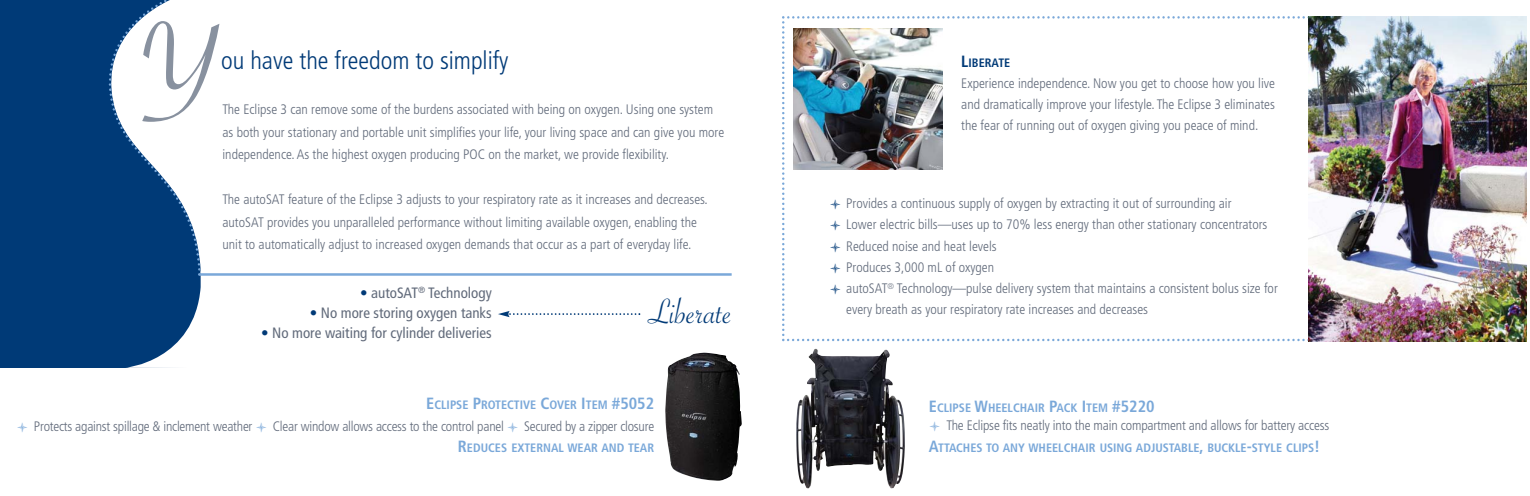
<style>
.page{position:relative;width:1530px;height:496px;background:#fff}
.page>*{position:absolute;margin:0;border:0;box-sizing:border-box;transform-origin:0 0}
.t1{font:150px "Savoye Let Plain";color:#88919f}
.t2{font:37.5px "Savoye Let Plain";color:#003a77}
.t3{font:300 condensed 25px "Frutiger";color:#003a77}
.t4{font:condensed 15px "Frutiger";color:#626b7b}
.t5{font:300 condensed 13.75px/21.2px "Frutiger";color:#626b7b}
.t6{font:700 condensed 12.25px "Frutiger";color:#7aa8d9}
.t7{font:700 condensed 12.25px "Frutiger";color:#003a77}
.s1{color:#003a77}
.s2{font-size:16.25px}
</style>
<div class="page">
<div style="left:0;top:0;width:212px;height:367px;background:#003a77"></div>
<svg style="left:106px;top:0;width:106px;height:368px"></svg>
<svg style="left:498px;top:311px;width:142px;height:6px"></svg>
<hr style="left:199px;top:273px;width:532px;height:3px;background:#7aa8d9">
<img style="left:665px;top:352px;width:76px;height:129px">
<img style="left:812px;top:349px;width:92px;height:139px">
<img style="left:782px;top:16px;width:742px;height:325px">
<p class="t1" style="left:139px;top:-20px;width:78px">Y</p>
<p class="t3" style="left:221px;top:50px;width:289px">ou have the freedom to simplify</p>
<p class="t5" style="left:222px;top:99px;width:503px;line-height:22.5px">The Eclipse 3 can remove some of the burdens associated with being on oxygen. Using one system as both your stationary and portable unit simplifies your life, your living space and can give you more independence. As the highest oxygen producing POC on the market, we provide flexibility.</p>
<p class="t5" style="left:222px;top:189px;width:487px;line-height:22.5px">The autoSAT feature of the Eclipse 3 adjusts to your respiratory rate as it increases and decreases. autoSAT provides you unparalleled performance without limiting available oxygen, enabling the unit to automatically adjust to increased oxygen demands that occur as a part of everyday life.</p>
<p class="t4" style="left:360px;top:287px;width:133px"><span class="s1">•</span> autoSAT<sup>®</sup> Technology</p>
<p class="t4" style="left:310px;top:307px;width:183px"><span class="s1">•</span> No more storing oxygen tanks</p>
<p class="t4" style="left:261px;top:327px;width:232px"><span class="s1">•</span> No more waiting for cylinder deliveries</p>
<p class="t2" style="left:648px;top:288px;width:86px">Liberate</p>
<p class="t6" style="left:426px;top:400px;width:229px"><span class="s2">E</span>CLIPSE <span class="s2">P</span>ROTECTIVE <span class="s2">C</span>OVER <span class="s2">I</span>TEM <span class="s2">#5052</span></p>
<p class="t5" style="left:34px;top:416px;width:220px">Protects against spillage &amp; inclement weather</p>
<p class="t5" style="left:273px;top:416px;width:233px">Clear window allows access to the control panel</p>
<p class="t5" style="left:524px;top:416px;width:131px">Secured by a zipper closure</p>
<p class="t6" style="left:458px;top:443px;width:198px"><span class="s2">R</span>EDUCES EXTERNAL WEAR AND TEAR</p>
<p class="t7" style="left:961px;top:57px;width:50px"><span class="s2">L</span>IBERATE</p>
<p class="t5" style="left:961px;top:74px;width:315px;text-align:justify">Experience independence. Now you get to choose how you live and dramatically improve your lifestyle. The Eclipse 3 eliminates the fear of running out of oxygen giving you peace of mind.</p>
<p class="t5" style="left:846px;top:194px;width:433px">Provides a continuous supply of oxygen by extracting it out of surrounding air<br>Lower electric bills—uses up to 70% less energy than other stationary concentrators Reduced noise and heat levels<br>Produces 3,000 mL of oxygen<br>autoSAT<sup>®</sup> Technology—pulse delivery system that maintains a consistent bolus size for every breath as your respiratory rate increases and decreases</p>
<p class="t6" style="left:928px;top:402px;width:227px"><span class="s2">E</span>CLIPSE <span class="s2">W</span>HEELCHAIR <span class="s2">P</span>ACK <span class="s2">I</span>TEM <span class="s2">#5220</span></p>
<p class="t5" style="left:946px;top:416px;width:384px">The Eclipse fits neatly into the main compartment and allows for battery access</p>
<p class="t6" style="left:928px;top:442px;width:393px"><span class="s2">A</span>TTACHES TO ANY WHEELCHAIR USING ADJUSTABLE<span class="s2">,</span> BUCKLE<span class="s2">-</span>STYLE CLIPS<span class="s2">!</span></p>
</div>
